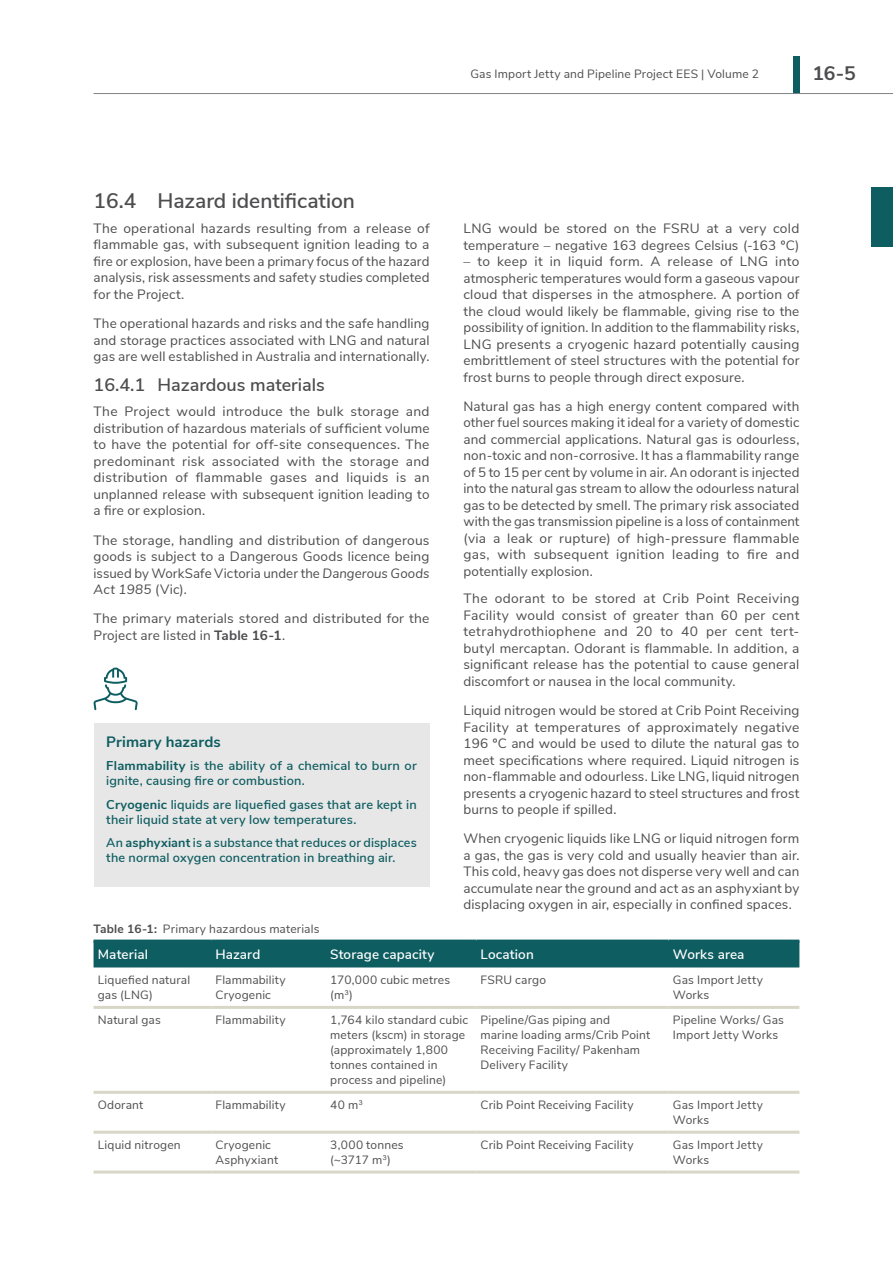
<style>
.page{position:relative;width:893px;height:1263px;background:#fff}
.page>*{position:absolute;margin:0;border:0;box-sizing:border-box;transform-origin:0 0}
.t1{font:600 21px "Nunito Sans";color:#4d4d4f}
.t2{font:700 19.5px "Nunito Sans";color:#4d4d4f}
.t3{font:600 18px "Nunito Sans";color:#4d4d4f}
.Pull-Out_Headings_Bo{font:700 15px "Nunito Sans";letter-spacing:.005em;color:#0e5d61}
.Body_9_11{font:13.5px/16.5px "Nunito Sans";letter-spacing:.01em;color:#4d4d4f;text-align:justify}
.Table_Headings_White{font:600 13.5px "Nunito Sans";letter-spacing:.01em;color:#fff}
.Pull-out_Regular_8_5{font:600 12.75px/15px "Nunito Sans";letter-spacing:.01em;color:#0e5d61}
.Table_Body_8_10{font:12px/15px "Nunito Sans";letter-spacing:.015em;color:#4d4d4f}
.s1{font-style:italic}
.s2{font-weight:700}
</style>
<div class="page">
<div style="left:872px;top:187px;width:21px;height:59px;background:#0e5d61"></div>
<div style="left:94px;top:942px;width:705px;height:25px;background:#0e5d61"></div>
<hr style="left:94px;top:1006px;width:117px;height:3px;background:#d7d6c7">
<hr style="left:211px;top:1006px;width:115px;height:3px;background:#d7d6c7">
<hr style="left:326px;top:1006px;width:150px;height:3px;background:#d7d6c7">
<hr style="left:476px;top:1006px;width:193px;height:3px;background:#d7d6c7">
<hr style="left:669px;top:1006px;width:130px;height:3px;background:#d7d6c7">
<hr style="left:94px;top:1091px;width:117px;height:3px;background:#d7d6c7">
<hr style="left:211px;top:1091px;width:115px;height:3px;background:#d7d6c7">
<hr style="left:326px;top:1091px;width:150px;height:3px;background:#d7d6c7">
<hr style="left:476px;top:1091px;width:193px;height:3px;background:#d7d6c7">
<hr style="left:669px;top:1091px;width:130px;height:3px;background:#d7d6c7">
<hr style="left:94px;top:1131px;width:117px;height:3px;background:#d7d6c7">
<hr style="left:211px;top:1131px;width:115px;height:3px;background:#d7d6c7">
<hr style="left:326px;top:1131px;width:150px;height:3px;background:#d7d6c7">
<hr style="left:476px;top:1131px;width:193px;height:3px;background:#d7d6c7">
<hr style="left:669px;top:1131px;width:130px;height:3px;background:#d7d6c7">
<hr style="left:94px;top:1170px;width:117px;height:3px;background:#d7d6c7">
<hr style="left:211px;top:1170px;width:115px;height:3px;background:#d7d6c7">
<hr style="left:326px;top:1170px;width:150px;height:3px;background:#d7d6c7">
<hr style="left:476px;top:1170px;width:193px;height:3px;background:#d7d6c7">
<hr style="left:669px;top:1170px;width:130px;height:3px;background:#d7d6c7">
<hr style="left:94px;top:939px;width:117px;height:3px;background:#0e5d61">
<hr style="left:211px;top:939px;width:115px;height:3px;background:#0e5d61">
<hr style="left:326px;top:939px;width:150px;height:3px;background:#0e5d61">
<hr style="left:476px;top:939px;width:193px;height:3px;background:#0e5d61">
<hr style="left:669px;top:939px;width:130px;height:3px;background:#0e5d61">
<div style="left:94px;top:723px;width:335px;height:164px;background:#e7e7e7"></div>
<svg style="left:93px;top:668px;width:45px;height:42px"></svg>
<div style="left:793px;top:56px;width:6px;height:38px;background:#0e5d61"></div>
<hr style="left:94px;top:93px;width:799px;height:1px;background:#808285">
<p class="Table_Body_8_10" style="left:470px;top:66px;width:290px">Gas Import Jetty and Pipeline Project EES | Volume 2</p>
<h2 class="t2" style="left:812px;top:59px;width:45px">16-5</h2>
<p class="t1" style="left:94px;top:185px;width:263px">16.4 Hazard identification</p>
<p class="Body_9_11" style="left:94px;top:219px;width:337px">The operational hazards resulting from a release of flammable gas, with subsequent ignition leading to a fire or explosion, have been a primary focus of the hazard analysis, risk assessments and safety studies completed for the Project.</p>
<p class="Body_9_11" style="left:94px;top:314px;width:337px">The operational hazards and risks and the safe handling and storage practices associated with LNG and natural gas are well established in Australia and internationally.</p>
<p class="t3" style="left:94px;top:372px;width:233px">16.4.1 Hazardous materials</p>
<p class="Body_9_11" style="left:94px;top:403px;width:337px">The Project would introduce the bulk storage and distribution of hazardous materials of sufficient volume to have the potential for off-site consequences. The predominant risk associated with the storage and distribution of flammable gases and liquids is an unplanned release with subsequent ignition leading to a fire or explosion.</p>
<p class="Body_9_11" style="left:94px;top:531px;width:337px">The storage, handling and distribution of dangerous goods is subject to a Dangerous Goods licence being issued by WorkSafe Victoria under the <span class="s1">Dangerous Goods Act 1985</span> (Vic).</p>
<p class="Body_9_11" style="left:94px;top:610px;width:337px">The primary materials stored and distributed for the<br>Project are listed in <span class="s2">Table 16-1</span>.</p>
<p class="Pull-Out_Headings_Bo" style="left:106px;top:730px;width:116px">Primary hazards</p>
<p class="Pull-out_Regular_8_5" style="left:106px;top:757px;width:312px"><span class="s2">Flammability</span> is the ability of a chemical to burn or ignite, causing fire or combustion.</p>
<p class="Pull-out_Regular_8_5" style="left:106px;top:796px;width:312px"><span class="s2">Cryogenic</span> liquids are liquefied gases that are kept in their liquid state at very low temperatures.</p>
<p class="Pull-out_Regular_8_5" style="left:106px;top:834px;width:312px">An <span class="s2">asphyxiant</span> is a substance that reduces or displaces the normal oxygen concentration in breathing air.</p>
<p class="Body_9_11" style="left:463px;top:219px;width:337px">LNG would be stored on the FSRU at a very cold temperature – negative 163 degrees Celsius (-163 ºC)</p>
<p class="Body_9_11" style="left:463px;top:252px;width:337px">– to keep it in liquid form. A release of LNG into atmospheric temperatures would form a gaseous vapour cloud that disperses in the atmosphere. A portion of the cloud would likely be flammable, giving rise to the possibility of ignition. In addition to the flammability risks, LNG presents a cryogenic hazard potentially causing embrittlement of steel structures with the potential for frost burns to people through direct exposure.</p>
<p class="Body_9_11" style="left:463px;top:397px;width:337px">Natural gas has a high energy content compared with other fuel sources making it ideal for a variety of domestic and commercial applications. Natural gas is odourless, non-toxic and non-corrosive. It has a flammability range of 5 to 15 per cent by volume in air. An odorant is injected into the natural gas stream to allow the odourless natural gas to be detected by smell. The primary risk associated with the gas transmission pipeline is a loss of containment (via a leak or rupture) of high-pressure flammable gas, with subsequent ignition leading to fire and potentially explosion.</p>
<p class="Body_9_11" style="left:463px;top:589px;width:337px">The odorant to be stored at Crib Point Receiving Facility would consist of greater than 60 per cent tetrahydrothiophene and 20 to 40 per cent tert&shy;butyl mercaptan. Odorant is flammable. In addition, a significant release has the potential to cause general discomfort or nausea in the local community.</p>
<p class="Body_9_11" style="left:463px;top:701px;width:337px">Liquid nitrogen would be stored at Crib Point Receiving Facility at temperatures of approximately negative 196 ºC and would be used to dilute the natural gas to meet specifications where required. Liquid nitrogen is non-flammable and odourless. Like LNG, liquid nitrogen presents a cryogenic hazard to steel structures and frost burns to people if spilled.</p>
<p class="Body_9_11" style="left:463px;top:829px;width:337px">When cryogenic liquids like LNG or liquid nitrogen form a gas, the gas is very cold and usually heavier than air.<br>This cold, heavy gas does not disperse very well and can accumulate near the ground and act as an asphyxiant by displacing oxygen in air, especially in confined spaces.</p>
<p class="Table_Body_8_10" style="left:94px;top:920px;width:227px"><span class="s2">Table 16-1:</span> Primary hazardous materials</p>
<p class="Table_Headings_White" style="left:98px;top:944px;width:52px">Material</p>
<p class="Table_Headings_White" style="left:215px;top:944px;width:46px">Hazard</p>
<p class="Table_Headings_White" style="left:330px;top:944px;width:106px">Storage capacity</p>
<p class="Table_Headings_White" style="left:480px;top:944px;width:55px">Location</p>
<p class="Table_Headings_White" style="left:673px;top:944px;width:73px">Works area</p>
<p class="Table_Body_8_10" style="left:98px;top:971px;width:94px">Liquefied natural gas (LNG)</p>
<p class="Table_Body_8_10" style="left:215px;top:971px;width:72px">Flammability</p>
<p class="Table_Body_8_10" style="left:330px;top:971px;width:121px">170,000 cubic metres (m<sup>3</sup>)</p>
<p class="Table_Body_8_10" style="left:480px;top:971px;width:67px">FSRU cargo</p>
<p class="Table_Body_8_10" style="left:673px;top:971px;width:92px">Gas Import Jetty<br>Works</p>
<p class="Table_Body_8_10" style="left:215px;top:986px;width:57px">Cryogenic</p>
<p class="Table_Body_8_10" style="left:98px;top:1011px;width:64px">Natural gas</p>
<p class="Table_Body_8_10" style="left:215px;top:1011px;width:72px">Flammability</p>
<p class="Table_Body_8_10" style="left:330px;top:1011px;width:139px">1,764 kilo standard cubic meters (kscm) in storage</p>
<p class="Table_Body_8_10" style="left:330px;top:1041px;width:119px">(approximately 1,800 tonnes contained in process and pipeline)</p>
<p class="Table_Body_8_10" style="left:480px;top:1011px;width:171px">Pipeline/Gas piping and marine loading arms/Crib Point<br>Receiving Facility/ Pakenham<br>Delivery Facility</p>
<p class="Table_Body_8_10" style="left:673px;top:1011px;width:113px">Pipeline Works/ Gas<br>Import Jetty Works</p>
<p class="Table_Body_8_10" style="left:98px;top:1096px;width:47px">Odorant</p>
<p class="Table_Body_8_10" style="left:215px;top:1096px;width:72px">Flammability</p>
<p class="Table_Body_8_10" style="left:330px;top:1096px;width:34px">40 m<sup>3</sup></p>
<p class="Table_Body_8_10" style="left:480px;top:1096px;width:155px">Crib Point Receiving Facility</p>
<p class="Table_Body_8_10" style="left:673px;top:1096px;width:92px">Gas Import Jetty<br>Works</p>
<p class="Table_Body_8_10" style="left:98px;top:1136px;width:84px">Liquid nitrogen</p>
<p class="Table_Body_8_10" style="left:215px;top:1136px;width:57px">Cryogenic</p>
<p class="Table_Body_8_10" style="left:215px;top:1151px;width:64px">Asphyxiant</p>
<p class="Table_Body_8_10" style="left:330px;top:1136px;width:75px">3,000 tonnes</p>
<p class="Table_Body_8_10" style="left:330px;top:1151px;width:62px">(~3717 m<sup>3</sup>)</p>
<p class="Table_Body_8_10" style="left:480px;top:1136px;width:155px">Crib Point Receiving Facility</p>
<p class="Table_Body_8_10" style="left:673px;top:1136px;width:92px">Gas Import Jetty<br>Works</p>
</div>
